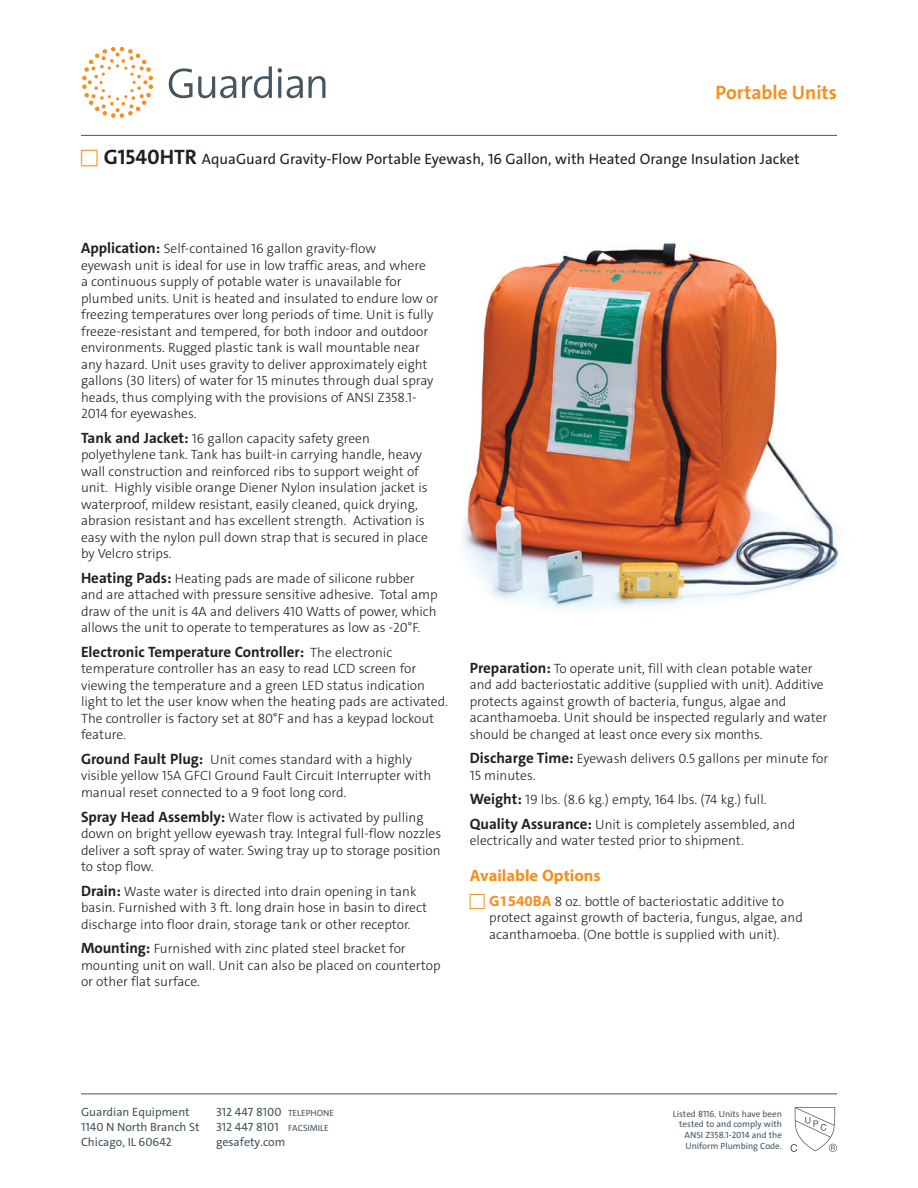
<style>
.page{position:relative;width:918px;height:1188px;background:#fff}
.page>*{position:absolute;margin:0;border:0;box-sizing:border-box;transform-origin:0 0}
.t1{font:700 19.5px "The Sans C4 s";color:#f78f1e}
.Options_Head{font:700 16.5px "Myriad Pro";color:#f78f1e}
.t2{font:15px "The Sans C4 s";color:#231f20}
.Body{font:700 15px "The Sans C4 s";color:#231f20}
.Body-2{font:300 13.5px/16.5px "The Sans C4 s";color:#231f20}
.t3{font:12px "The Sans C4 s";color:#465560}
.t4{font:9px/10.8px "The Sans C4 s";color:#465560;text-align:right}
.s1{font-weight:700;font-size:21px}
.s2{font-weight:700;font-size:15px}
.s3{font-weight:300;font-size:13.5px}
.s4{font-family:"Myriad Pro";font-weight:700;font-size:15px;color:#f78f1e}
.s5{font-size:9px}
</style>
<div class="page">
<hr style="left:81px;top:1094px;width:756px;height:1px;background:#465560">
<svg style="left:242px;top:66px;width:30px;height:32px"></svg>
<svg style="left:278px;top:68px;width:25px;height:30px"></svg>
<svg style="left:309px;top:76px;width:16px;height:22px"></svg>
<svg style="left:169px;top:68px;width:67px;height:30px"></svg>
<svg style="left:82px;top:47px;width:71px;height:71px"></svg>
<hr style="left:81px;top:135px;width:756px;height:1px;background:#465560">
<svg style="left:791px;top:1107px;width:46px;height:45px"></svg>
<img style="left:462px;top:241px;width:377px;height:369px">
<h1 class="t1" style="left:716px;top:80px;width:123px">Portable Units</h1>
<p class="t2" style="left:104px;top:149px;width:698px"><span class="s1">G1540HTR</span> AquaGuard Gravity-Flow Portable Eyewash, 16 Gallon, with Heated Orange Insulation Jacket</p>
<p class="Body-2" style="left:81px;top:240px;width:359px"><span class="s2">Application:</span> Self-contained 16 gallon gravity-flow<br>eyewash unit is ideal for use in low traffic areas, and where<br>a continuous supply of potable water is unavailable for plumbed units. Unit is heated and insulated to endure low or freezing temperatures over long periods of time. Unit is fully freeze-resistant and tempered, for both indoor and outdoor environments. Rugged plastic tank is wall mountable near any hazard. Unit uses gravity to deliver approximately eight gallons (30 liters) of water for 15 minutes through dual spray heads, thus complying with the provisions of ANSI Z358.1- 2014 for eyewashes.</p>
<p class="Body-2" style="left:81px;top:430px;width:348px"><span class="s2">Tank and Jacket:</span> 16 gallon capacity safety green polyethylene tank. Tank has built-in carrying handle, heavy wall construction and reinforced ribs to support weight of unit. Highly visible orange Diener Nylon insulation jacket is waterproof, mildew resistant, easily cleaned, quick drying, abrasion resistant and has excellent strength. Activation is easy with the nylon pull down strap that is secured in place by Velcro strips.</p>
<p class="Body-2" style="left:81px;top:570px;width:358px"><span class="s2">Heating Pads:</span> Heating pads are made of silicone rubber and are attached with pressure sensitive adhesive. Total amp draw of the unit is 4A and delivers 410 Watts of power, which allows the unit to operate to temperatures as low as -20°F.</p>
<p class="Body" style="left:81px;top:642px;width:313px">Electronic Temperature Controller: <span class="s3">The electronic</span></p>
<p class="Body-2" style="left:81px;top:661px;width:369px">temperature controller has an easy to read LCD screen for viewing the temperature and a green LED status indication light to let the user know when the heating pads are activated.<br>The controller is factory set at 80°F and has a keypad lockout feature.</p>
<p class="Body-2" style="left:81px;top:751px;width:352px"><span class="s2">Ground Fault Plug:</span> Unit comes standard with a highly visible yellow 15A GFCI Ground Fault Circuit Interrupter with manual reset connected to a 9 foot long cord.</p>
<p class="Body-2" style="left:81px;top:809px;width:362px"><span class="s2">Spray Head Assembly:</span> Water flow is activated by pulling down on bright yellow eyewash tray. Integral full-flow nozzles deliver a soft spray of water. Swing tray up to storage position to stop flow.</p>
<p class="Body-2" style="left:81px;top:883px;width:348px"><span class="s2">Drain:</span> Waste water is directed into drain opening in tank basin. Furnished with 3 ft. long drain hose in basin to direct discharge into floor drain, storage tank or other receptor.</p>
<p class="Body-2" style="left:81px;top:941px;width:361px"><span class="s2">Mounting:</span> Furnished with zinc plated steel bracket for mounting unit on wall. Unit can also be placed on countertop or other flat surface.</p>
<p class="Body-2" style="left:470px;top:660px;width:359px"><span class="s2">Preparation:</span> To operate unit, fill with clean potable water and add bacteriostatic additive (supplied with unit). Additive protects against growth of bacteria, fungus, algae and acanthamoeba. Unit should be inspected regularly and water should be changed at least once every six months.</p>
<p class="Body-2" style="left:470px;top:750px;width:360px"><span class="s2">Discharge Time:</span> Eyewash delivers 0.5 gallons per minute for<br>15 minutes.</p>
<p class="Body-2" style="left:470px;top:792px;width:298px"><span class="s2">Weight:</span> 19 lbs. (8.6 kg.) empty, 164 lbs. (74 kg.) full.</p>
<p class="Body-2" style="left:470px;top:816px;width:327px"><span class="s2">Quality Assurance:</span> Unit is completely assembled, and electrically and water tested prior to shipment.</p>
<p class="Options_Head" style="left:470px;top:865px;width:132px">Available Options</p>
<p class="Body-2" style="left:489px;top:893px;width:315px"><span class="s4">G1540BA</span> 8 oz. bottle of bacteriostatic additive to protect against growth of bacteria, fungus, algae, and acanthamoeba. (One bottle is supplied with unit).</p>
<p class="t3" style="left:81px;top:1104px;width:110px">Guardian Equipment</p>
<p class="t3" style="left:216px;top:1104px;width:120px">312 447 8100 <span class="s5">TELEPHONE</span></p>
<p class="t3" style="left:81px;top:1119px;width:120px">1140 N North Branch St</p>
<p class="t3" style="left:216px;top:1119px;width:114px">312 447 8101 <span class="s5">FACSIMILE</span></p>
<p class="t3" style="left:81px;top:1134px;width:93px">Chicago, IL 60642</p>
<p class="t3" style="left:216px;top:1134px;width:71px">gesafety.com</p>
<p class="t4" style="left:673px;top:1108px;width:110px">Listed 8116. Units have been tested to and comply with<br>ANSI Z358.1-2014 and the<br>Uniform Plumbing Code.</p>
</div>
